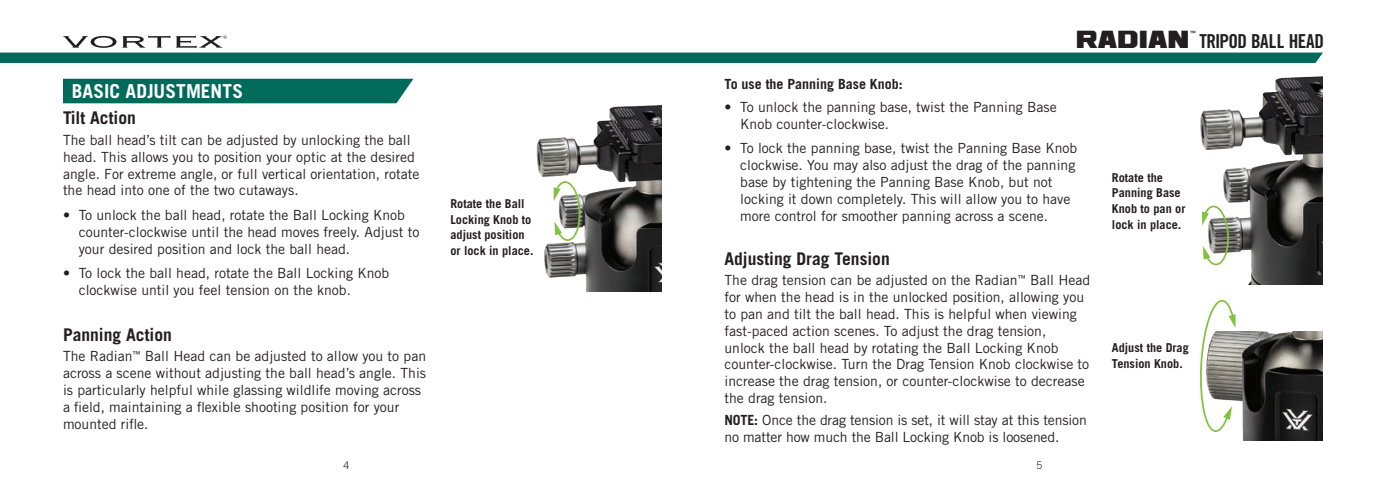
<style>
.page{position:relative;width:1386px;height:504px;background:#fff}
.page>*{position:absolute;margin:0;border:0;box-sizing:border-box;transform-origin:0 0}
.t1{font:700 19.25px "Trade Gothic LT Std";letter-spacing:.005em;color:#fff}
.t2{font:19.25px "Trade Gothic LT Std Bd Cn 20";letter-spacing:-.025em;color:#231f20}
.t3{font:19.25px "Ash";letter-spacing:.025em;color:#231f20}
.Subheader{font:700 17.5px "Trade Gothic LT Std";color:#231f20}
.t4{font:14px/16.8px "Trade Gothic LT Std";color:#231f20}
.t5{font:700 14px "Trade Gothic LT Std";color:#231f20}
.Caption_bold_7_9{font:700 12.25px/15.8px "Trade Gothic LT Std";color:#231f20}
.t6{font:300 10.5px "Trade Gothic LT Std";color:#231f20}
.t7{font:5.77px "Trade Gothic LT Std Bd Cn 20";color:#231f20}
.s1{font-weight:700}
</style>
<div class="page">
<svg style="left:0;top:36px;width:1323px;height:27px"></svg>
<div style="left:63px;top:79px;width:351px;height:24px;background:#006a5b"></div>
<img style="left:536px;top:105px;width:126px;height:186px">
<img style="left:1236px;top:331px;width:87px;height:110px">
<svg style="left:1200px;top:299px;width:36px;height:133px"></svg>
<svg style="left:554px;top:181px;width:26px;height:60px"></svg>
<img style="left:1200px;top:76px;width:123px;height:209px">
<svg style="left:1202px;top:205px;width:27px;height:61px"></svg>
<p class="t1" style="left:72px;top:79px;width:173px">BASIC ADJUSTMENTS</p>
<p class="Subheader" style="left:63px;top:107px;width:74px">Tilt Action</p>
<p class="t4" style="left:63px;top:131px;width:358px">The ball head’s tilt can be adjusted by unlocking the ball head. This allows you to position your optic at the desired angle. For extreme angle, or full vertical orientation, rotate the head into one of the two cutaways.</p>
<p class="t4" style="left:79px;top:206px;width:342px;text-indent:-16px">• To unlock the ball head, rotate the Ball Locking Knob counter-clockwise until the head moves freely. Adjust to your desired position and lock the ball head.</p>
<p class="t4" style="left:79px;top:265px;width:312px;text-indent:-16px">• To lock the ball head, rotate the Ball Locking Knob clockwise until you feel tension on the knob.</p>
<p class="Subheader" style="left:63px;top:324px;width:110px">Panning Action</p>
<p class="t4" style="left:63px;top:348px;width:365px">The Radian<sup>™</sup> Ball Head can be adjusted to allow you to pan across a scene without adjusting the ball head’s angle. This is particularly helpful while glassing wildlife moving across a field, maintaining a flexible shooting position for your mounted rifle.</p>
<p class="Caption_bold_7_9" style="left:450px;top:195px;width:85px">Rotate the Ball<br>Locking Knob to adjust position or lock in place.</p>
<h1 class="t3" style="left:1077px;top:29px;width:115px">RADIAN</h1>
<p class="t7" style="left:1190px;top:29px;width:7px">™</p>
<h1 class="t2" style="left:1199px;top:29px;width:126px">TRIPOD BALL HEAD</h1>
<p class="t5" style="left:725px;top:75px;width:180px">To use the Panning Base Knob:</p>
<p class="t4" style="left:740px;top:98px;width:318px;text-indent:-16px">• To unlock the panning base, twist the Panning Base<br>Knob counter-clockwise.</p>
<p class="t4" style="left:740px;top:140px;width:339px;text-indent:-16px">• To lock the panning base, twist the Panning Base Knob clockwise. You may also adjust the drag of the panning base by tightening the Panning Base Knob, but not locking it down completely. This will allow you to have more control for smoother panning across a scene.</p>
<p class="Subheader" style="left:724px;top:248px;width:167px">Adjusting Drag Tension</p>
<p class="t4" style="left:724px;top:272px;width:367px">The drag tension can be adjusted on the Radian<sup>™</sup> Ball Head for when the head is in the unlocked position, allowing you to pan and tilt the ball head. This is helpful when viewing fast-paced action scenes. To adjust the drag tension,<br>unlock the ball head by rotating the Ball Locking Knob counter-clockwise. Turn the Drag Tension Knob clockwise to increase the drag tension, or counter-clockwise to decrease the drag tension.</p>
<p class="t4" style="left:725px;top:411px;width:364px"><span class="s1">NOTE:</span> Once the drag tension is set, it will stay at this tension no matter how much the Ball Locking Knob is loosened.</p>
<p class="Caption_bold_7_9" style="left:1112px;top:169px;width:75px">Rotate the<br>Panning Base<br>Knob to pan or lock in place.</p>
<p class="Caption_bold_7_9" style="left:1112px;top:340px;width:78px">Adjust the Drag<br>Tension Knob.</p>
<p class="t6" style="left:344px;top:459px;width:7px">4</p>
<p class="t6" style="left:1037px;top:459px;width:7px">5</p>
</div>
